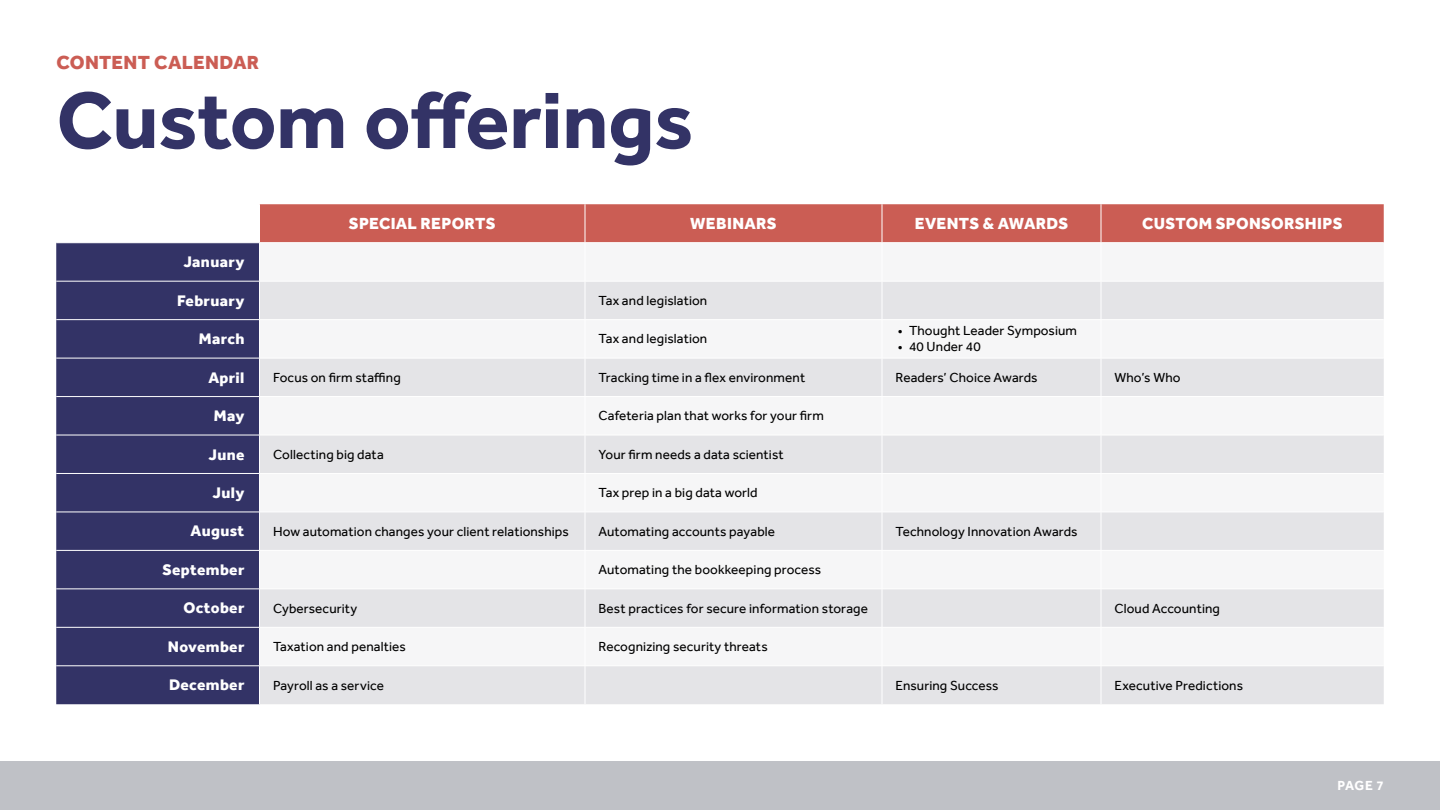
<style>
.page{position:relative;width:1440px;height:810px;background:#fff}
.page>*{position:absolute;margin:0;border:0;box-sizing:border-box;transform-origin:0 0}
.H1_Effra{font:700 82.5px "Effra";letter-spacing:-.005em;color:#336}
.H0_Effra{font:800 19.5px "Effra";letter-spacing:.015em;color:#cb5d54}
._2{font:800 16.5px "Effra";letter-spacing:.02em;color:#fff}
._1{font:800 15.75px "Effra";letter-spacing:.025em;color:#fff}
._3{font:13.5px "Effra";letter-spacing:.01em;color:#000}
.t1{font:700 13.5px "Effra";color:#fff}
</style>
<div class="page">
<div style="left:0;top:762px;width:1440px;height:48px;background:#bfc1c6"></div>
<div style="left:260px;top:204px;width:1124px;height:38px;background:#cb5d54"></div>
<div style="left:56px;top:243px;width:203px;height:461px;background:#336"></div>
<svg style="left:260px;top:282px;width:1124px;height:422px;fill:#e4e4e7"></svg>
<hr style="left:585px;top:204px;width:1px;height:38px;background:#fff">
<hr style="left:882px;top:204px;width:1px;height:38px;background:#fff">
<hr style="left:1101px;top:204px;width:1px;height:38px;background:#fff">
<hr style="left:56px;top:281px;width:204px;height:1px;background:#fff">
<hr style="left:585px;top:281px;width:1px;height:38px;background:#fff">
<hr style="left:882px;top:281px;width:1px;height:38px;background:#fff">
<hr style="left:1101px;top:281px;width:1px;height:38px;background:#fff">
<hr style="left:56px;top:319px;width:204px;height:1px;background:#fff">
<hr style="left:260px;top:319px;width:325px;height:1px;background:#fff">
<hr style="left:585px;top:319px;width:297px;height:1px;background:#fff">
<hr style="left:585px;top:320px;width:1px;height:38px;background:#fff">
<hr style="left:882px;top:319px;width:219px;height:1px;background:#fff">
<hr style="left:882px;top:320px;width:1px;height:38px;background:#fff">
<hr style="left:1101px;top:319px;width:283px;height:1px;background:#fff">
<hr style="left:1101px;top:320px;width:1px;height:38px;background:#fff">
<hr style="left:56px;top:358px;width:204px;height:1px;background:#fff">
<hr style="left:260px;top:358px;width:325px;height:1px;background:#fff">
<hr style="left:585px;top:358px;width:297px;height:1px;background:#fff">
<hr style="left:585px;top:358px;width:1px;height:38px;background:#fff">
<hr style="left:882px;top:358px;width:219px;height:1px;background:#fff">
<hr style="left:882px;top:358px;width:1px;height:38px;background:#fff">
<hr style="left:1101px;top:358px;width:283px;height:1px;background:#fff">
<hr style="left:1101px;top:358px;width:1px;height:38px;background:#fff">
<hr style="left:56px;top:396px;width:204px;height:1px;background:#fff">
<hr style="left:260px;top:396px;width:325px;height:1px;background:#fff">
<hr style="left:585px;top:396px;width:297px;height:1px;background:#fff">
<hr style="left:585px;top:397px;width:1px;height:38px;background:#fff">
<hr style="left:882px;top:396px;width:219px;height:1px;background:#fff">
<hr style="left:882px;top:397px;width:1px;height:38px;background:#fff">
<hr style="left:1101px;top:396px;width:283px;height:1px;background:#fff">
<hr style="left:1101px;top:397px;width:1px;height:38px;background:#fff">
<hr style="left:56px;top:435px;width:204px;height:1px;background:#fff">
<hr style="left:260px;top:435px;width:325px;height:1px;background:#fff">
<hr style="left:585px;top:435px;width:297px;height:1px;background:#fff">
<hr style="left:585px;top:435px;width:1px;height:38px;background:#fff">
<hr style="left:882px;top:435px;width:219px;height:1px;background:#fff">
<hr style="left:882px;top:435px;width:1px;height:38px;background:#fff">
<hr style="left:1101px;top:435px;width:283px;height:1px;background:#fff">
<hr style="left:1101px;top:435px;width:1px;height:38px;background:#fff">
<hr style="left:56px;top:473px;width:204px;height:1px;background:#fff">
<hr style="left:260px;top:473px;width:325px;height:1px;background:#fff">
<hr style="left:585px;top:473px;width:297px;height:1px;background:#fff">
<hr style="left:585px;top:474px;width:1px;height:38px;background:#fff">
<hr style="left:882px;top:473px;width:219px;height:1px;background:#fff">
<hr style="left:882px;top:474px;width:1px;height:38px;background:#fff">
<hr style="left:1101px;top:473px;width:283px;height:1px;background:#fff">
<hr style="left:1101px;top:474px;width:1px;height:38px;background:#fff">
<hr style="left:56px;top:512px;width:204px;height:1px;background:#fff">
<hr style="left:260px;top:512px;width:325px;height:1px;background:#fff">
<hr style="left:585px;top:512px;width:297px;height:1px;background:#fff">
<hr style="left:585px;top:512px;width:1px;height:38px;background:#fff">
<hr style="left:882px;top:512px;width:219px;height:1px;background:#fff">
<hr style="left:882px;top:512px;width:1px;height:38px;background:#fff">
<hr style="left:1101px;top:512px;width:283px;height:1px;background:#fff">
<hr style="left:1101px;top:512px;width:1px;height:38px;background:#fff">
<hr style="left:56px;top:550px;width:204px;height:1px;background:#fff">
<hr style="left:260px;top:550px;width:325px;height:1px;background:#fff">
<hr style="left:585px;top:550px;width:297px;height:1px;background:#fff">
<hr style="left:585px;top:551px;width:1px;height:38px;background:#fff">
<hr style="left:882px;top:550px;width:219px;height:1px;background:#fff">
<hr style="left:882px;top:551px;width:1px;height:38px;background:#fff">
<hr style="left:1101px;top:550px;width:283px;height:1px;background:#fff">
<hr style="left:1101px;top:551px;width:1px;height:38px;background:#fff">
<hr style="left:56px;top:589px;width:204px;height:1px;background:#fff">
<hr style="left:260px;top:589px;width:325px;height:1px;background:#fff">
<hr style="left:585px;top:589px;width:297px;height:1px;background:#fff">
<hr style="left:585px;top:589px;width:1px;height:38px;background:#fff">
<hr style="left:882px;top:589px;width:219px;height:1px;background:#fff">
<hr style="left:882px;top:589px;width:1px;height:38px;background:#fff">
<hr style="left:1101px;top:589px;width:283px;height:1px;background:#fff">
<hr style="left:1101px;top:589px;width:1px;height:38px;background:#fff">
<hr style="left:56px;top:627px;width:204px;height:1px;background:#fff">
<hr style="left:260px;top:627px;width:325px;height:1px;background:#fff">
<hr style="left:585px;top:627px;width:297px;height:1px;background:#fff">
<hr style="left:585px;top:628px;width:1px;height:38px;background:#fff">
<hr style="left:882px;top:627px;width:219px;height:1px;background:#fff">
<hr style="left:882px;top:628px;width:1px;height:38px;background:#fff">
<hr style="left:1101px;top:627px;width:283px;height:1px;background:#fff">
<hr style="left:1101px;top:628px;width:1px;height:38px;background:#fff">
<hr style="left:56px;top:666px;width:204px;height:1px;background:#fff">
<hr style="left:260px;top:666px;width:325px;height:1px;background:#fff">
<hr style="left:585px;top:666px;width:297px;height:1px;background:#fff">
<hr style="left:585px;top:666px;width:1px;height:38px;background:#fff">
<hr style="left:882px;top:666px;width:219px;height:1px;background:#fff">
<hr style="left:882px;top:666px;width:1px;height:38px;background:#fff">
<hr style="left:1101px;top:666px;width:283px;height:1px;background:#fff">
<hr style="left:1101px;top:666px;width:1px;height:38px;background:#fff">
<p class="H0_Effra" style="left:56px;top:51px;width:204px">CONTENT CALENDAR</p>
<p class="H1_Effra" style="left:56px;top:71px;width:638px">Custom offerings</p>
<p class="_2" style="left:349px;top:214px;width:148px">SPECIAL REPORTS</p>
<p class="_2" style="left:690px;top:214px;width:88px">WEBINARS</p>
<p class="_2" style="left:915px;top:214px;width:155px">EVENTS &amp; AWARDS</p>
<p class="_2" style="left:1142px;top:214px;width:202px">CUSTOM SPONSORSHIPS</p>
<p class="_1" style="left:183px;top:253px;width:63px">January</p>
<p class="_1" style="left:177px;top:291px;width:69px">February</p>
<p class="_3" style="left:598px;top:292px;width:110px">Tax and legislation</p>
<p class="_1" style="left:199px;top:329px;width:47px">March</p>
<p class="_3" style="left:598px;top:331px;width:110px">Tax and legislation</p>
<p class="_3" style="left:898px;top:323px;width:181px">• Thought Leader Symposium</p>
<p class="_3" style="left:898px;top:339px;width:85px">• 40 Under 40</p>
<p class="_1" style="left:208px;top:368px;width:38px">April</p>
<p class="_3" style="left:273px;top:369px;width:129px">Focus on firm staffing</p>
<p class="_3" style="left:598px;top:369px;width:208px">Tracking time in a flex environment</p>
<p class="_3" style="left:896px;top:369px;width:144px">Readers’ Choice Awards</p>
<p class="_3" style="left:1114px;top:369px;width:68px">Who’s Who</p>
<p class="_1" style="left:214px;top:406px;width:32px">May</p>
<p class="_3" style="left:598px;top:408px;width:227px">Cafeteria plan that works for your firm</p>
<p class="_1" style="left:208px;top:445px;width:38px">June</p>
<p class="_3" style="left:273px;top:446px;width:112px">Collecting big data</p>
<p class="_3" style="left:598px;top:446px;width:187px">Your firm needs a data scientist</p>
<p class="_1" style="left:213px;top:483px;width:33px">July</p>
<p class="_3" style="left:598px;top:485px;width:161px">Tax prep in a big data world</p>
<p class="_1" style="left:191px;top:522px;width:55px">August</p>
<p class="_3" style="left:273px;top:523px;width:297px">How automation changes your client relationships</p>
<p class="_3" style="left:598px;top:523px;width:178px">Automating accounts payable</p>
<p class="_3" style="left:896px;top:523px;width:184px">Technology Innovation Awards</p>
<p class="_1" style="left:162px;top:560px;width:84px">September</p>
<p class="_3" style="left:598px;top:562px;width:224px">Automating the bookkeeping process</p>
<p class="_1" style="left:183px;top:599px;width:63px">October</p>
<p class="_3" style="left:273px;top:600px;width:86px">Cybersecurity</p>
<p class="_3" style="left:598px;top:600px;width:271px">Best practices for secure information storage</p>
<p class="_3" style="left:1114px;top:600px;width:107px">Cloud Accounting</p>
<p class="_1" style="left:168px;top:637px;width:78px">November</p>
<p class="_3" style="left:273px;top:639px;width:134px">Taxation and penalties</p>
<p class="_3" style="left:598px;top:639px;width:171px">Recognizing security threats</p>
<p class="_1" style="left:169px;top:676px;width:77px">December</p>
<p class="_3" style="left:273px;top:677px;width:112px">Payroll as a service</p>
<p class="_3" style="left:896px;top:677px;width:105px">Ensuring Success</p>
<p class="_3" style="left:1114px;top:677px;width:130px">Executive Predictions</p>
<p class="t1" style="left:1338px;top:778px;width:48px">PAGE 7</p>
</div>
